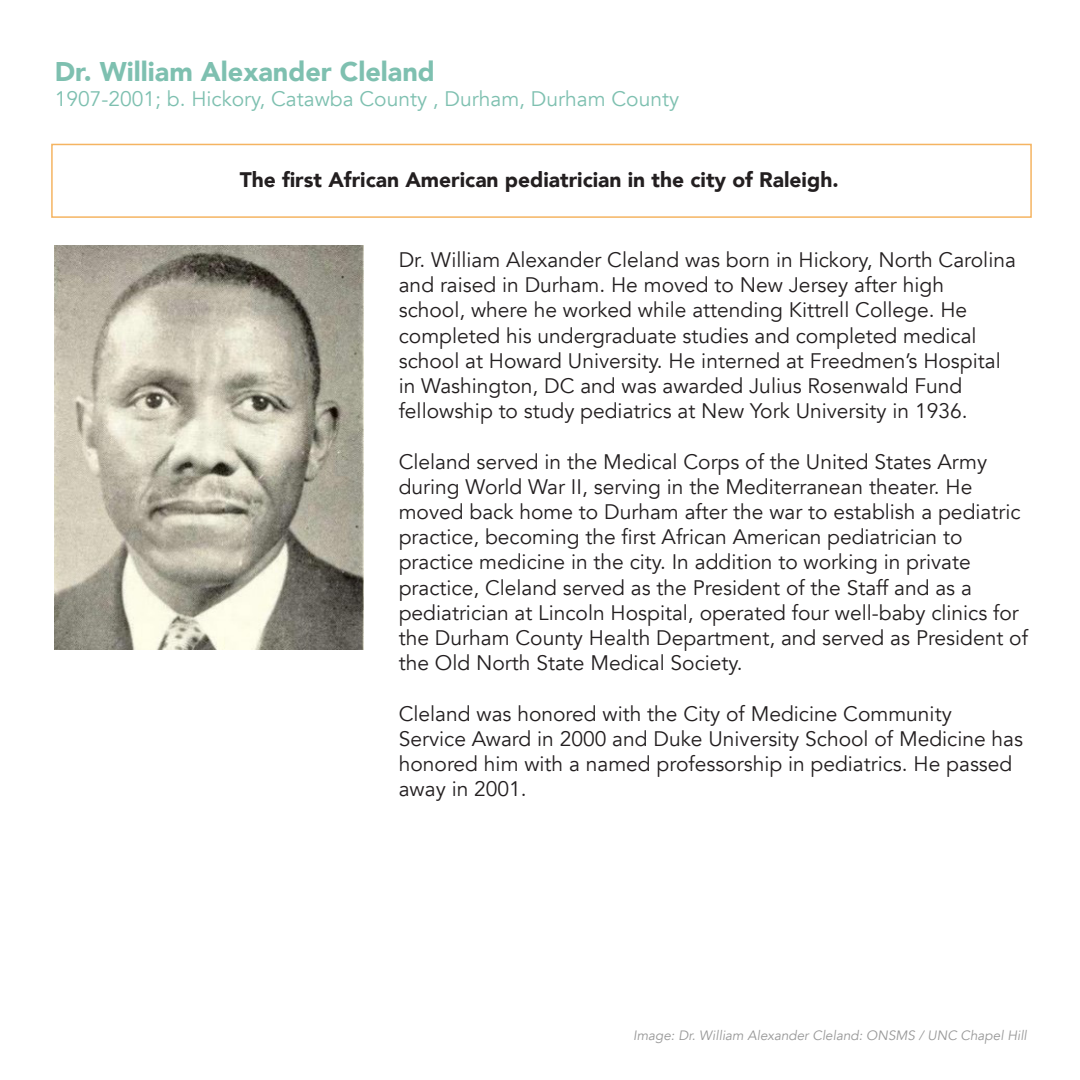
<style>
.page{position:relative;width:1080px;height:1080px;background:#fff}
.page>*{position:absolute;margin:0;border:0;box-sizing:border-box;transform-origin:0 0}
.t1{font:900 27px "Avenir";color:#7ec0b0}
.t2{font:21px/25.2px "Avenir";color:#231f20}
.t3{font:900 21px "Avenir";color:#231f20}
.t4{font:21px "Avenir";color:#7ec0b0}
.t5{font:italic 13.5px "Avenir";color:#989898}
</style>
<div class="page">
<img style="left:54px;top:246px;width:309px;height:403px">
<div style="left:51px;top:144px;width:981px;height:74px;background:#fff;border:2px solid #f5b461"></div>
<p class="t1" style="left:55px;top:48px;width:382px">Dr. William Alexander Cleland</p>
<p class="t4" style="left:55px;top:86px;width:626px">1907-2001; b. Hickory, Catawba County , Durham, Durham County</p>
<p class="t3" style="left:240px;top:161px;width:600px">The first African American pediatrician in the city of Raleigh.</p>
<p class="t2" style="left:399px;top:248px;width:619px">Dr. William Alexander Cleland was born in Hickory, North Carolina and raised in Durham. He moved to New Jersey after high<br>school, where he worked while attending Kittrell College. He completed his undergraduate studies and completed medical school at Howard University. He interned at Freedmen’s Hospital in Washington, DC and was awarded Julius Rosenwald Fund fellowship to study pediatrics at New York University in 1936.</p>
<p class="t2" style="left:399px;top:449px;width:631px">Cleland served in the Medical Corps of the United States Army during World War II, serving in the Mediterranean theater. He moved back home to Durham after the war to establish a pediatric practice, becoming the first African American pediatrician to practice medicine in the city. In addition to working in private practice, Cleland served as the President of the Staff and as a pediatrician at Lincoln Hospital, operated four well-baby clinics for the Durham County Health Department, and served as President of the Old North State Medical Society.</p>
<p class="t2" style="left:399px;top:701px;width:626px">Cleland was honored with the City of Medicine Community Service Award in 2000 and Duke University School of Medicine has honored him with a named professorship in pediatrics. He passed away in 2001.</p>
<p class="t5" style="left:633px;top:1027px;width:395px">Image: Dr. William Alexander Cleland: ONSMS / UNC Chapel Hill</p>
</div>
